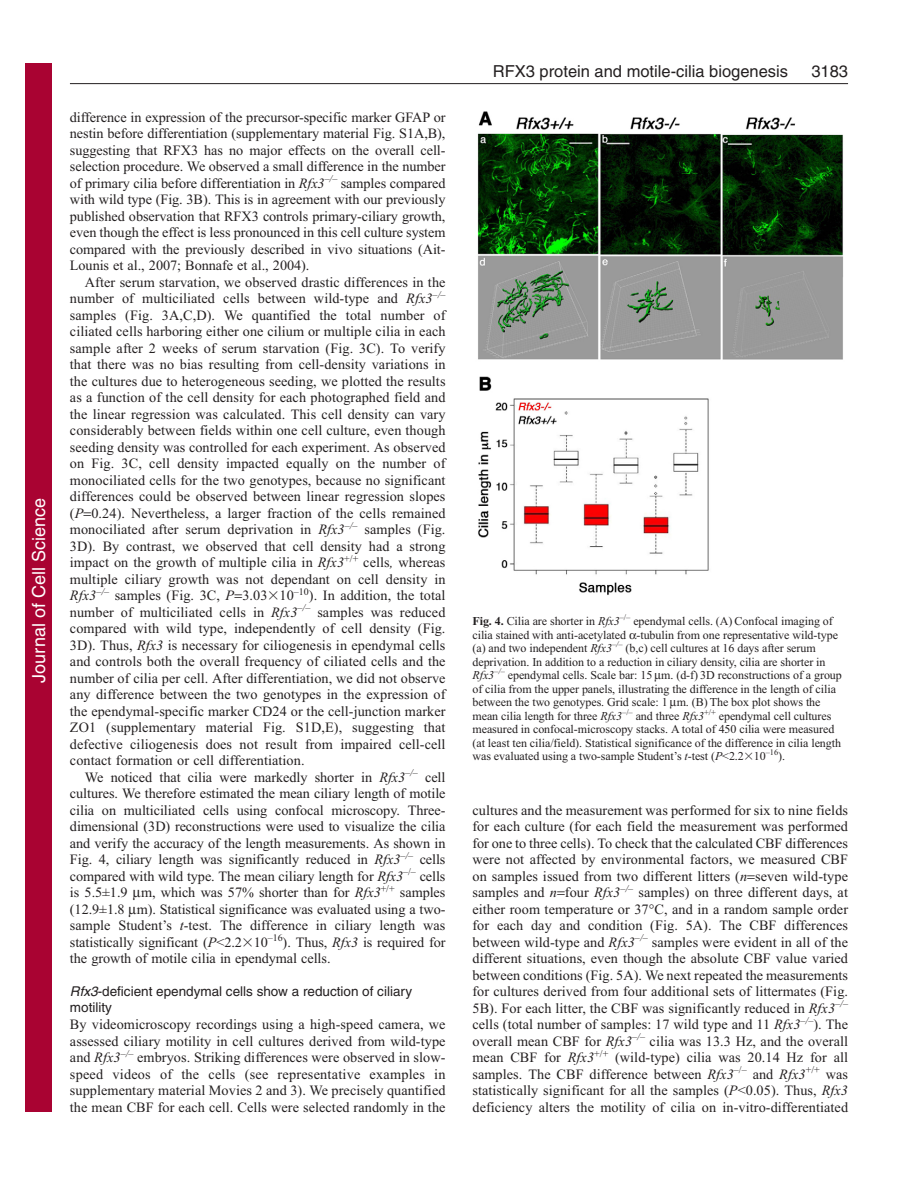
<style>
.page{position:relative;width:918px;height:1188px;background:#fff}
.page>*{position:absolute;margin:0;border:0;box-sizing:border-box;transform-origin:0 0}
.t1{font:18px "Helvetica";color:#fff}
.t2{font:16.5px "Helvetica";color:#231f20}
.t3{font:14.25px/16.5px "Times New Roman";letter-spacing:.005em;color:#231f20;text-align:justify}
.t4{font:13.5px/16.5px "Helvetica";color:#231f20}
.t5{font:12px/13.5px "Times New Roman";letter-spacing:-.005em;color:#231f20}
.s1{font-style:italic}
.s2{font-family:"Mathematical Pi One"}
.s3{font-weight:700}
</style>
<div class="page">
<hr style="left:70px;top:83px;width:778px;height:1px;background:#231f20">
<img style="left:477px;top:111px;width:366px;height:484px">
<div style="left:26px;top:64px;width:26px;height:1048px;background:#a90332"></div>
<p class="t1" style="left:28px;top:683px;width:186px;rotate:-90deg">Journal of Cell Science</p>
<p class="t3" style="left:70px;top:110px;width:377px">difference in expression of the precursor-specific marker GFAP or nestin before differentiation (supplementary material Fig. S1A,B), suggesting that RFX3 has no major effects on the overall cell&shy;selection procedure. We observed a small difference in the number of primary cilia before differentiation in <span class="s1">Rfx3</span><sup>–/–</sup> samples compared with wild type (Fig. 3B). This is in agreement with our previously published observation that RFX3 controls primary-ciliary growth, even though the effect is less pronounced in this cell culture system compared with the previously described in vivo situations (Ait-Lounis et al., 2007; Bonnafe et al., 2004).</p>
<p class="t3" style="left:70px;top:275px;width:377px;text-indent:15px">After serum starvation, we observed drastic differences in the number of multiciliated cells between wild-type and <span class="s1">Rfx3</span><sup>–/– </sup>samples (Fig. 3A,C,D). We quantified the total number of ciliated cells harboring either one cilium or multiple cilia in each sample after 2 weeks of serum starvation (Fig. 3C). To verify that there was no bias resulting from cell-density variations in the cultures due to heterogeneous seeding, we plotted the results as a function of the cell density for each photographed field and the linear regression was calculated. This cell density can vary considerably between fields within one cell culture, even though seeding density was controlled for each experiment. As observed on Fig. 3C, cell density impacted equally on the number of monociliated cells for the two genotypes, because no significant differences could be observed between linear regression slopes (<span class="s1">P</span> 0.24). Nevertheless, a larger fraction of the cells remained monociliated after serum deprivation in <span class="s1">Rfx3</span><sup>–/–</sup> samples (Fig.<br>3D). By contrast, we observed that cell density had a strong impact on the growth of multiple cilia in <span class="s1">Rfx3</span><sup>+/+</sup> cells<span class="s1">,</span> whereas multiple ciliary growth was not dependant on cell density in <span class="s1">Rfx3</span><sup>–/–</sup> samples (Fig. 3C, <span class="s1">P</span> 3.03<span class="s2">-</span>10<sup>–10</sup>). In addition, the total number of multiciliated cells in <span class="s1">Rfx3</span><sup>–/–</sup> samples was reduced compared with wild type, independently of cell density (Fig.<br>3D). Thus, <span class="s1">Rfx3</span> is necessary for ciliogenesis in ependymal cells and controls both the overall frequency of ciliated cells and the number of cilia per cell. After differentiation, we did not observe any difference between the two genotypes in the expression of the ependymal-specific marker CD24 or the cell-junction marker ZO1 (supplementary material Fig. S1D,E), suggesting that defective ciliogenesis does not result from impaired cell-cell contact formation or cell differentiation.</p>
<p class="t3" style="left:70px;top:770px;width:377px;text-indent:15px">We noticed that cilia were markedly shorter in <span class="s1">Rfx3</span><sup>–/–</sup> cell cultures. We therefore estimated the mean ciliary length of motile cilia on multiciliated cells using confocal microscopy. Three&shy;dimensional (3D) reconstructions were used to visualize the cilia and verify the accuracy of the length measurements. As shown in Fig. 4, ciliary length was significantly reduced in <span class="s1">Rfx3</span><sup>–/–</sup> cells compared with wild type. The mean ciliary length for <span class="s1">Rfx3</span><sup>–/–</sup> cells is 5.5±1.9 m, which was 57% shorter than for <span class="s1">Rfx3</span><sup>+/+</sup> samples (12.9±1.8 m). Statistical significance was evaluated using a two&shy;sample Student’s <span class="s1">t</span>-test. The difference in ciliary length was statistically significant (<span class="s1">P</span>&lt;2.2<span class="s2">-</span>10<sup>–16</sup>). Thus, <span class="s1">Rfx3</span> is required for the growth of motile cilia in ependymal cells.</p>
<p class="t4" style="left:70px;top:984px;width:344px"><span class="s1">Rfx3</span>-deficient ependymal cells show a reduction of ciliary motility</p>
<p class="t3" style="left:70px;top:1017px;width:377px">By videomicroscopy recordings using a high-speed camera, we assessed ciliary motility in cell cultures derived from wild-type and <span class="s1">Rfx3</span><sup>–/–</sup> embryos. Striking differences were observed in slow&shy;speed videos of the cells (see representative examples in supplementary material Movies 2 and 3). We precisely quantified the mean CBF for each cell. Cells were selected randomly in the</p>
<p class="t2" style="left:493px;top:65px;width:297px">RFX3 protein and motile-cilia biogenesis</p>
<p class="t2" style="left:811px;top:65px;width:38px">3183</p>
<p class="t5" style="left:472px;top:615px;width:371px"><span class="s3">Fig. 4.</span> Cilia are shorter in <span class="s1">Rfx3</span><sup>–/–</sup> ependymal cells. (A) Confocal imaging of cilia stained with anti-acetylated -tubulin from one representative wild-type (a) and two independent <span class="s1">Rfx3</span><sup>–/–</sup> (b,c) cell cultures at 16 days after serum deprivation. In addition to a reduction in ciliary density, cilia are shorter in <span class="s1">Rfx3</span><sup>–/–</sup> ependymal cells. Scale bar: 15 m. (d-f) 3D reconstructions of a group of cilia from the upper panels, illustrating the difference in the length of cilia between the two genotypes. Grid scale: 1 m. (B) The box plot shows the mean cilia length for three <span class="s1">Rfx3</span><sup>–/–</sup> and three <span class="s1">Rfx3</span><sup>+/+</sup> ependymal cell cultures measured in confocal-microscopy stacks. A total of 450 cilia were measured (at least ten cilia/field). Statistical significance of the difference in cilia length was evaluated using a two-sample Student’s <span class="s1">t</span>-test (<span class="s1">P</span>&lt;2.2<span class="s2">-</span>10<sup>–16</sup>).</p>
<p class="t3" style="left:472px;top:803px;width:377px">cultures and the measurement was performed for six to nine fields for each culture (for each field the measurement was performed for one to three cells). To check that the calculated CBF differences were not affected by environmental factors, we measured CBF on samples issued from two different litters (<span class="s1">n</span> seven wild-type samples and <span class="s1">n</span> four <span class="s1">Rfx3</span><sup>–/–</sup> samples) on three different days, at either room temperature or 37°C, and in a random sample order for each day and condition (Fig. 5A). The CBF differences between wild-type and <span class="s1">Rfx3</span><sup>–/–</sup> samples were evident in all of the different situations, even though the absolute CBF value varied between conditions (Fig. 5A). We next repeated the measurements for cultures derived from four additional sets of littermates (Fig.<br>5B). For each litter, the CBF was significantly reduced in <span class="s1">Rfx3</span><sup>–/– </sup>cells (total number of samples: 17 wild type and 11 <span class="s1">Rfx3</span><sup>–/–</sup>). The overall mean CBF for <span class="s1">Rfx3</span><sup>–/–</sup> cilia was 13.3 Hz, and the overall mean CBF for <span class="s1">Rfx3</span><sup>+/+</sup> (wild-type) cilia was 20.14 Hz for all samples. The CBF difference between <span class="s1">Rfx3</span><sup>–/–</sup> and <span class="s1">Rfx3</span><sup>+/+</sup> was statistically significant for all the samples (<span class="s1">P</span>&lt;0.05). Thus, <span class="s1">Rfx3 </span>deficiency alters the motility of cilia on in-vitro-differentiated</p>
</div>
